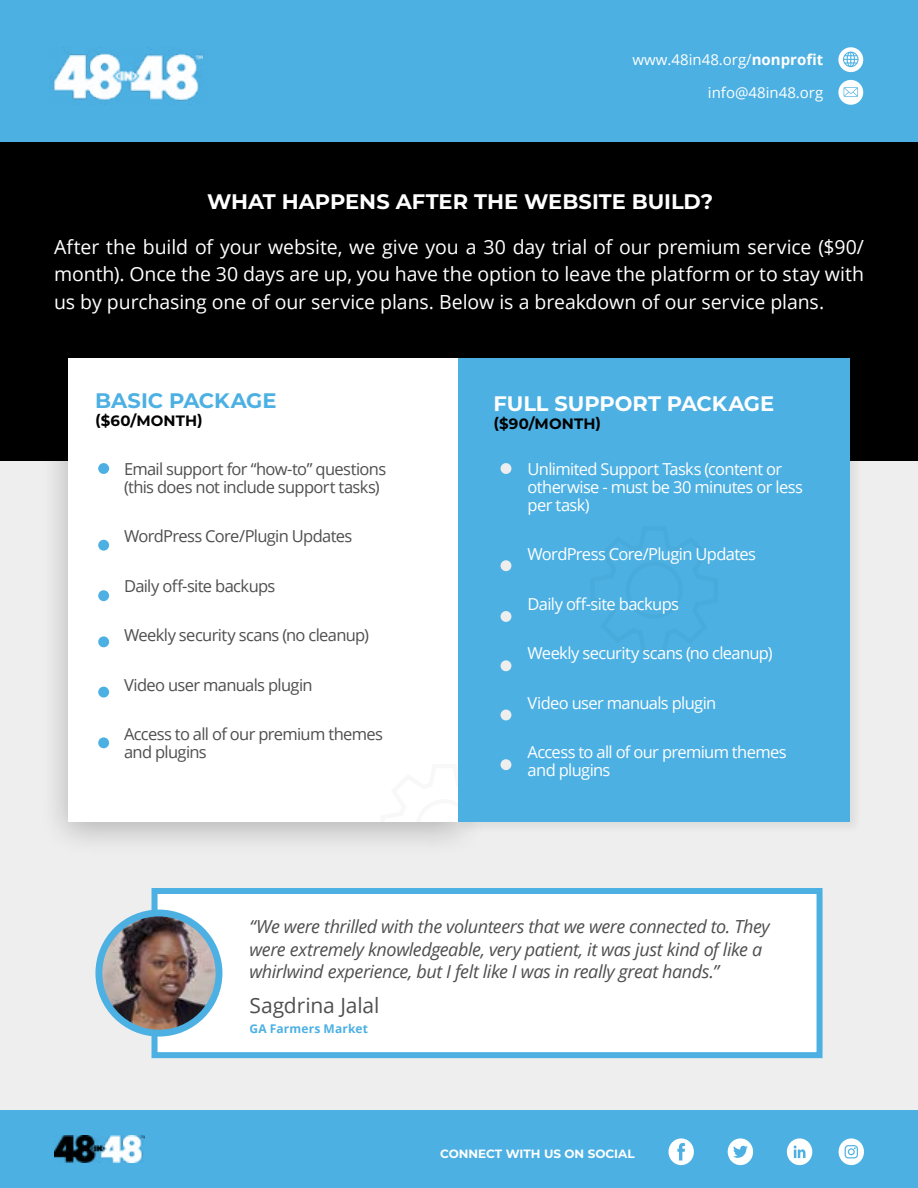
<style>
.page{position:relative;width:918px;height:1188px;background:#eee}
.page>*{position:absolute;margin:0;border:0;box-sizing:border-box;transform-origin:0 0}
.t1{font:700 21px "Montserrat";color:#fff}
.t2{font:21px "Open Sans";letter-spacing:-.005em;color:#4f4f51}
.t3{font:700 21px "Montserrat";letter-spacing:-.005em;color:#4cb0e3}
.t4{font:19.5px/27.6px "Open Sans";letter-spacing:-.005em;color:#fff;text-align:justify}
.t5{font:italic 18px/22.8px "Open Sans";letter-spacing:-.025em;color:#4f4f51}
.t6{font:16.5px/18px "Open Sans";letter-spacing:-.04em;color:#fff}
.t7{font:16.5px/18px "Open Sans";letter-spacing:-.04em;color:#4f4f51}
.t8{font:15px/32.7px "Open Sans";color:#fff;text-align:right}
.t9{font:700 15px "Montserrat";letter-spacing:.01em;color:#000101}
.t10{font:700 12px "Montserrat";color:#fff}
.t11{font:700 12px "Open Sans";letter-spacing:.015em;color:#4cb0e3}
.s1{font-weight:700}
</style>
<div class="page">
<div style="left:0;top:1110px;width:918px;height:78px;background:#4cb0e3"></div>
<div style="left:668px;top:1138px;width:26px;height:27px;background:#fff;border-radius:50%"></div>
<svg style="left:677px;top:1143px;width:8px;height:17px"></svg>
<div style="left:728px;top:1138px;width:25px;height:27px;background:#fff;border-radius:50%"></div>
<svg style="left:733px;top:1146px;width:15px;height:12px"></svg>
<div style="left:787px;top:1138px;width:25px;height:27px;background:#fff;border-radius:50%"></div>
<svg style="left:794px;top:1146px;width:12px;height:12px"></svg>
<div style="left:839px;top:1138px;width:25px;height:27px;background:#fff;border-radius:50%"></div>
<svg style="left:845px;top:1145px;width:13px;height:13px"></svg>
<img style="left:54px;top:1135px;width:90px;height:27px">
<div style="left:0;top:0;width:918px;height:143px;background:#4cb0e3"></div>
<div style="left:838px;top:47px;width:25px;height:25px;background:#fff;border-radius:50%"></div>
<div style="left:838px;top:80px;width:25px;height:25px;background:#fff;border-radius:50%"></div>
<svg style="left:843px;top:52px;width:16px;height:15px"></svg>
<svg style="left:844px;top:87px;width:14px;height:10px"></svg>
<img style="left:53px;top:49px;width:151px;height:52px">
<div style="left:0;top:143px;width:918px;height:318px;background:#000"></div>
<div style="left:38px;top:335px;width:450px;height:524px;background:#000;opacity:.25"></div>
<div style="left:68px;top:358px;width:391px;height:464px;background:#fff"></div>
<div style="left:455px;top:355px;width:408px;height:480px;background:#000;opacity:.07"></div>
<div style="left:459px;top:358px;width:391px;height:464px;background:#4cb0e3"></div>
<div style="left:501px;top:463px;width:10px;height:11px;background:#eee;border-radius:50%"></div>
<div style="left:501px;top:560px;width:10px;height:11px;background:#eee;border-radius:50%"></div>
<div style="left:501px;top:611px;width:10px;height:11px;background:#eee;border-radius:50%"></div>
<div style="left:501px;top:660px;width:10px;height:11px;background:#eee;border-radius:50%"></div>
<div style="left:501px;top:710px;width:10px;height:10px;background:#eee;border-radius:50%"></div>
<div style="left:501px;top:759px;width:10px;height:11px;background:#eee;border-radius:50%"></div>
<div style="left:98px;top:463px;width:11px;height:11px;background:#4cb0e3;border-radius:50%"></div>
<div style="left:98px;top:540px;width:11px;height:11px;background:#4cb0e3;border-radius:50%"></div>
<div style="left:98px;top:590px;width:11px;height:11px;background:#4cb0e3;border-radius:50%"></div>
<div style="left:98px;top:636px;width:11px;height:11px;background:#4cb0e3;border-radius:50%"></div>
<div style="left:98px;top:687px;width:11px;height:11px;background:#4cb0e3;border-radius:50%"></div>
<div style="left:98px;top:737px;width:11px;height:11px;background:#4cb0e3;border-radius:50%"></div>
<div style="left:152px;top:888px;width:671px;height:170px;background:#fff;border:6px solid #4cb0e3"></div>
<img style="left:99px;top:913px;width:120px;height:120px;border-radius:60px">
<div style="left:95px;top:910px;width:127px;height:127px;border:7px solid #4cb0e3;border-radius:50%"></div>
<p class="t8" style="left:633px;top:43px;width:192px">www.48in48.org/<span class="s1">nonprofit </span>info@48in48.org</p>
<p class="t1" style="left:207px;top:186px;width:507px">WHAT HAPPENS AFTER THE WEBSITE BUILD?</p>
<p class="t4" style="left:54px;top:232px;width:812px">After the build of your website, we give you a 30 day trial of our premium service ($90/ month). Once the 30 days are up, you have the option to leave the platform or to stay with us by purchasing one of our service plans. Below is a breakdown of our service plans.</p>
<p class="t3" style="left:95px;top:386px;width:183px">BASIC PACKAGE</p>
<p class="t9" style="left:95px;top:410px;width:109px">($60/MONTH)</p>
<p class="t7" style="left:124px;top:459px;width:264px">Email support for “how-to” questions (this does not include support tasks)</p>
<p class="t7" style="left:124px;top:527px;width:230px">WordPress Core/Plugin Updates</p>
<p class="t7" style="left:124px;top:576px;width:153px">Daily off-site backups</p>
<p class="t7" style="left:124px;top:626px;width:247px">Weekly security scans (no cleanup)</p>
<p class="t7" style="left:124px;top:675px;width:190px">Video user manuals plugin</p>
<p class="t7" style="left:124px;top:725px;width:261px">Access to all of our premium themes and plugins</p>
<p class="t1" style="left:494px;top:389px;width:282px">FULL SUPPORT PACKAGE</p>
<p class="t9" style="left:494px;top:413px;width:109px">($90/MONTH)</p>
<p class="t6" style="left:528px;top:459px;width:277px">Unlimited Support Tasks (content or otherwise - must be 30 minutes or less per task)</p>
<p class="t6" style="left:528px;top:545px;width:230px">WordPress Core/Plugin Updates</p>
<p class="t6" style="left:528px;top:594px;width:153px">Daily off-site backups</p>
<p class="t6" style="left:528px;top:644px;width:247px">Weekly security scans (no cleanup)</p>
<p class="t6" style="left:528px;top:693px;width:190px">Video user manuals plugin</p>
<p class="t6" style="left:528px;top:743px;width:261px">Access to all of our premium themes and plugins</p>
<p class="t5" style="left:249px;top:914px;width:522px">“We were thrilled with the volunteers that we were connected to. They were extremely knowledgeable, very patient, it was just kind of like a whirlwind experience, but I felt like I was in really great hands.”</p>
<p class="t2" style="left:249px;top:991px;width:131px">Sagdrina Jalal</p>
<p class="t11" style="left:249px;top:1020px;width:120px">GA Farmers Market</p>
<p class="t10" style="left:440px;top:1145px;width:196px">CONNECT WITH US ON SOCIAL</p>
</div>
